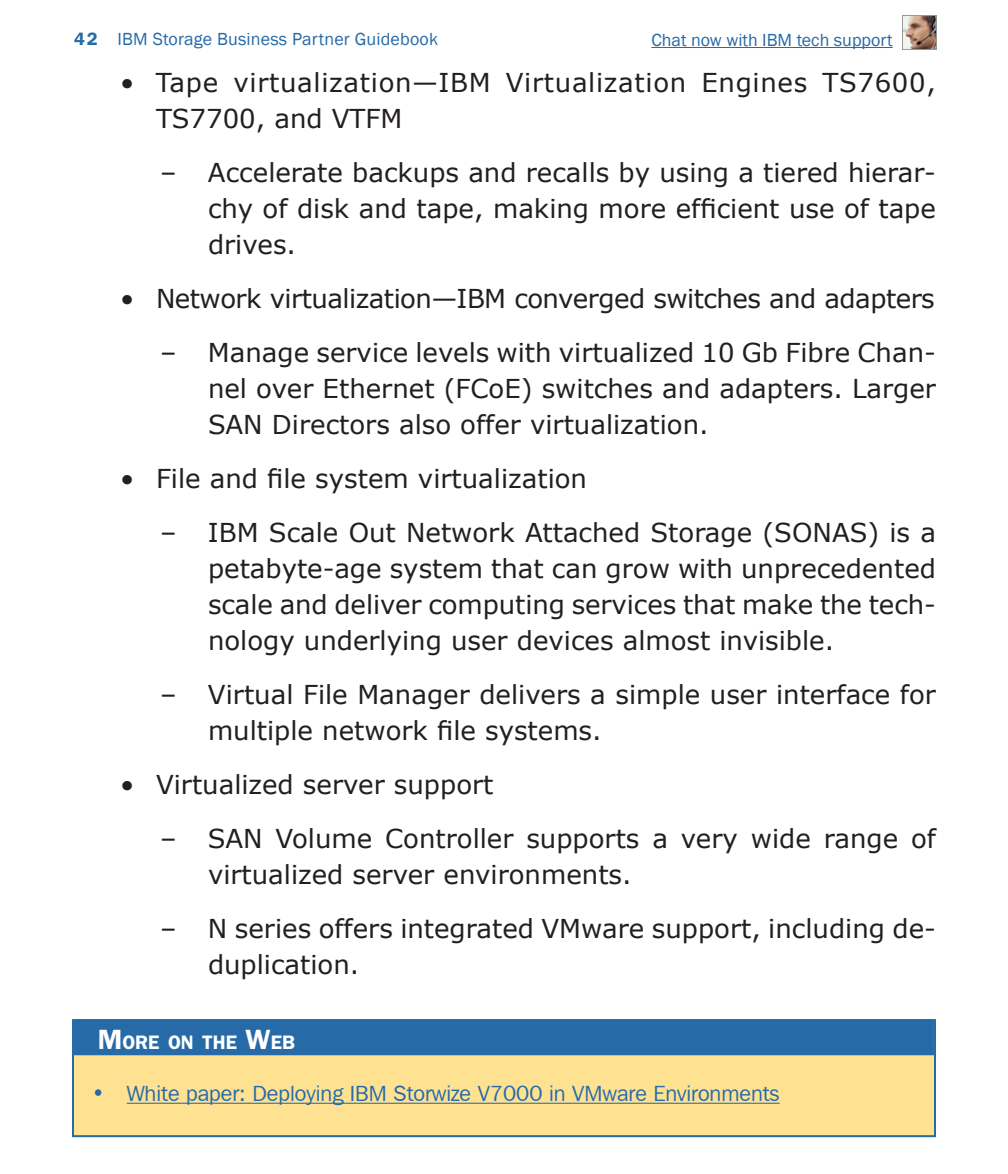
<style>
.page{position:relative;width:1008px;height:1174px;background:#fff}
.page>*{position:absolute;margin:0;border:0;box-sizing:border-box;transform-origin:0 0}
.bsl1{font:26px/36px "Verdana";color:#231f20;text-align:justify}
.bl1{font:26px/36px "Verdana";letter-spacing:.025em;color:#231f20}
.bl1-2{font:26px "Verdana";color:#231f20}
.bl1-3{font:26px "Verdana";letter-spacing:-.02em;color:#231f20}
.bxt{font:22px "Franklin Gothic IT Cby BT";color:#266aa8}
.bxh{font:600 19.6px "Franklin Gothic";color:#fff}
.t1{font:18px "Franklin Gothic";letter-spacing:.01em;color:#266aa8}
.s1{font-weight:600}
.s2{font-size:28px}
</style>
<div class="page">
<hr style="left:651px;top:47px;width:242px;height:1px;background:#266aa8">
<img style="left:902px;top:15px;width:34px;height:34px">
<div style="left:72px;top:1019px;width:864px;height:118px;background:#ffe192;border:2px solid #266aa8"></div>
<div style="left:74px;top:1019px;width:860px;height:36px;background:#266aa8"></div>
<hr style="left:127px;top:1102px;width:653px;height:1px;background:#266aa8">
<p class="t1" style="left:74px;top:28px;width:365px"><span class="s1">42</span> IBM Storage Business Partner Guidebook</p>
<p class="t1" style="left:651px;top:29px;width:243px">Chat now with IBM tech support</p>
<p class="bl1" style="left:156px;top:64px;width:781px;text-indent:-36px">• Tape virtualization—IBM Virtualization Engines TS7600,<br>TS7700, and VTFM</p>
<p class="bsl1" style="left:208px;top:154px;width:729px;text-indent:-48px">– Accelerate backups and recalls by using a tiered hierar&shy;chy of disk and tape, making more efficient use of tape drives.</p>
<p class="bl1-3" style="left:120px;top:282px;width:816px">• Network virtualization—IBM converged switches and adapters</p>
<p class="bsl1" style="left:208px;top:334px;width:730px;text-indent:-48px">– Manage service levels with virtualized 10 Gb Fibre Chan&shy;nel over Ethernet (FCoE) switches and adapters. Larger SAN Directors also offer virtualization.</p>
<p class="bl1-2" style="left:120px;top:462px;width:469px">• File and file system virtualization</p>
<p class="bsl1" style="left:208px;top:514px;width:730px;text-indent:-48px">– IBM Scale Out Network Attached Storage (SONAS) is a petabyte-age system that can grow with unprecedented scale and deliver computing services that make the tech&shy;nology underlying user devices almost invisible.</p>
<p class="bsl1" style="left:208px;top:676px;width:729px;text-indent:-48px">– Virtual File Manager delivers a simple user interface for multiple network file systems.</p>
<p class="bl1-2" style="left:120px;top:768px;width:375px">• Virtualized server support</p>
<p class="bsl1" style="left:208px;top:820px;width:730px;text-indent:-48px">– SAN Volume Controller supports a very wide range of virtualized server environments.</p>
<p class="bsl1" style="left:208px;top:910px;width:729px;text-indent:-48px">– N series offers integrated VMware support, including de&shy;duplication.</p>
<p class="bxh" style="left:98px;top:1031px;width:199px"><span class="s2">M</span>ORE ON THE <span class="s2">W</span>EB</p>
<p class="bxt" style="left:92px;top:1080px;width:689px">• White paper: Deploying IBM Storwize V7000 in VMware Environments</p>
</div>
